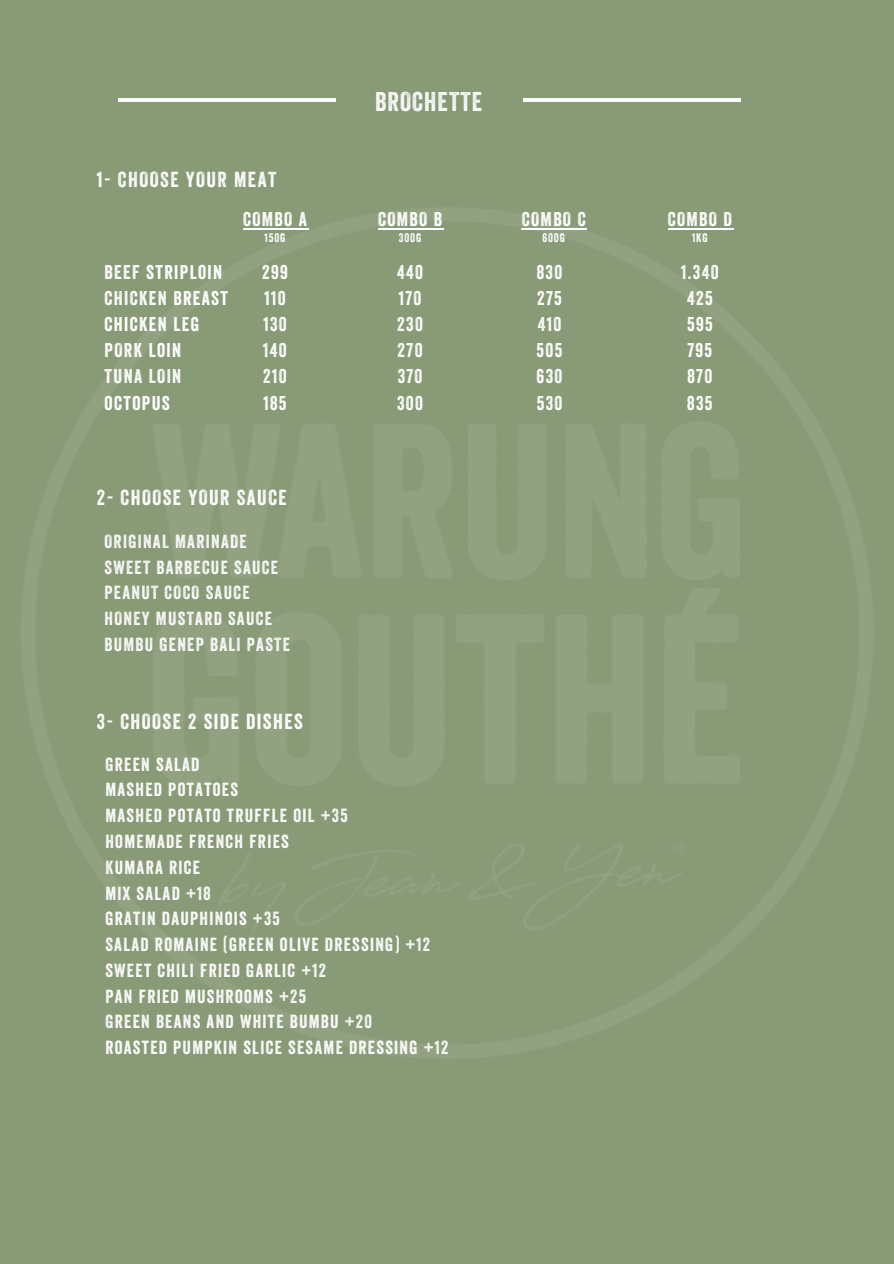
<style>
.page{position:relative;width:894px;height:1264px;background:#fff}
.page>*{position:absolute;margin:0;border:0;box-sizing:border-box;transform-origin:0 0}
.t1{font:26.25px "Veneer";letter-spacing:.04em;color:#fafafa}
.t2{font:21px "Veneer";letter-spacing:.07em;color:#fff}
.t3{font:19.35px "Veneer";letter-spacing:.07em;color:#fff}
.t4{font:18.45px "Veneer";letter-spacing:.07em;color:#fafafa}
.t5{font:12px "Veneer";letter-spacing:.07em;color:#fff}
</style>
<div class="page">
<div style="left:0;top:0;width:893px;height:1263px;background:#889a76"></div>
<img style="left:22px;top:208px;width:850px;height:850px">
<hr style="left:118px;top:99px;width:217px;height:2px;background:#fafafa">
<hr style="left:522px;top:99px;width:218px;height:2px;background:#fafafa">
<hr style="left:243px;top:228px;width:65px;height:2px;background:#fff">
<hr style="left:378px;top:228px;width:65px;height:2px;background:#fff">
<hr style="left:667px;top:228px;width:66px;height:2px;background:#fff">
<hr style="left:521px;top:228px;width:66px;height:2px;background:#fff">
<p class="t2" style="left:97px;top:172px;width:181px">1- CHOOSE YOUR MEAT</p>
<p class="t3" style="left:105px;top:265px;width:119px">BEEF STRIPLOIN</p>
<p class="t3" style="left:105px;top:291px;width:125px">CHICKEN BREAST</p>
<p class="t3" style="left:105px;top:317px;width:96px">CHICKEN LEG</p>
<p class="t3" style="left:105px;top:343px;width:78px">PORK LOIN</p>
<p class="t3" style="left:105px;top:369px;width:78px">TUNA LOIN</p>
<p class="t3" style="left:105px;top:395px;width:67px">OCTOPUS</p>
<p class="t3" style="left:243px;top:212px;width:66px">COMBO A</p>
<p class="t5" style="left:264px;top:233px;width:22px">150G</p>
<p class="t3" style="left:262px;top:265px;width:27px">299</p>
<p class="t3" style="left:264px;top:291px;width:23px">110</p>
<p class="t3" style="left:263px;top:317px;width:25px">130</p>
<p class="t3" style="left:263px;top:343px;width:25px">140</p>
<p class="t3" style="left:263px;top:369px;width:25px">210</p>
<p class="t3" style="left:263px;top:395px;width:25px">185</p>
<p class="t2" style="left:97px;top:489px;width:191px">2- CHOOSE YOUR SAUCE</p>
<p class="t4" style="left:104px;top:534px;width:144px">ORIGINAL MARINADE</p>
<p class="t4" style="left:104px;top:560px;width:175px">SWEET BARBECUE SAUCE</p>
<p class="t4" style="left:104px;top:586px;width:146px">PEANUT COCO SAUCE</p>
<p class="t4" style="left:104px;top:611px;width:169px">HONEY MUSTARD SAUCE</p>
<p class="t4" style="left:104px;top:637px;width:187px">BUMBU GENEP BALI PASTE</p>
<p class="t1" style="left:375px;top:92px;width:108px">BROCHETTE</p>
<p class="t3" style="left:378px;top:212px;width:66px">COMBO B</p>
<p class="t5" style="left:399px;top:233px;width:24px">300G</p>
<p class="t3" style="left:397px;top:265px;width:27px">440</p>
<p class="t3" style="left:398px;top:291px;width:24px">170</p>
<p class="t3" style="left:397px;top:317px;width:27px">230</p>
<p class="t3" style="left:397px;top:343px;width:27px">270</p>
<p class="t3" style="left:397px;top:369px;width:26px">370</p>
<p class="t3" style="left:397px;top:395px;width:27px">300</p>
<p class="t2" style="left:97px;top:713px;width:207px">3- CHOOSE 2 SIDE DISHES</p>
<p class="t4" style="left:105px;top:757px;width:95px">GREEN SALAD</p>
<p class="t4" style="left:105px;top:783px;width:134px">MASHED POTATOES</p>
<p class="t4" style="left:105px;top:808px;width:244px">MASHED POTATO TRUFFLE OIL +35</p>
<p class="t4" style="left:105px;top:834px;width:185px">HOMEMADE FRENCH FRIES</p>
<p class="t4" style="left:105px;top:860px;width:96px">KUMARA RICE</p>
<p class="t4" style="left:105px;top:886px;width:107px">MIX SALAD +18</p>
<p class="t4" style="left:105px;top:912px;width:176px">GRATIN DAUPHINOIS +35</p>
<p class="t4" style="left:105px;top:937px;width:326px">SALAD ROMAINE (GREEN OLIVE DRESSING) +12</p>
<p class="t4" style="left:105px;top:963px;width:222px">SWEET CHILI FRIED GARLIC +12</p>
<p class="t4" style="left:105px;top:989px;width:202px">PAN FRIED MUSHROOMS +25</p>
<p class="t4" style="left:105px;top:1015px;width:268px">GREEN BEANS AND WHITE BUMBU +20</p>
<p class="t4" style="left:105px;top:1040px;width:344px">ROASTED PUMPKIN SLICE SESAME DRESSING +12</p>
<p class="t3" style="left:521px;top:212px;width:65px">COMBO C</p>
<p class="t5" style="left:542px;top:233px;width:24px">600G</p>
<p class="t3" style="left:536px;top:265px;width:27px">830</p>
<p class="t3" style="left:537px;top:291px;width:26px">275</p>
<p class="t3" style="left:537px;top:317px;width:25px">410</p>
<p class="t3" style="left:536px;top:343px;width:27px">505</p>
<p class="t3" style="left:536px;top:369px;width:27px">630</p>
<p class="t3" style="left:536px;top:395px;width:27px">530</p>
<p class="t3" style="left:667px;top:212px;width:66px">COMBO D</p>
<p class="t5" style="left:692px;top:233px;width:17px">1KG</p>
<p class="t3" style="left:681px;top:265px;width:39px">1.340</p>
<p class="t3" style="left:687px;top:291px;width:27px">425</p>
<p class="t3" style="left:687px;top:317px;width:27px">595</p>
<p class="t3" style="left:687px;top:343px;width:26px">795</p>
<p class="t3" style="left:687px;top:369px;width:26px">870</p>
<p class="t3" style="left:687px;top:395px;width:27px">835</p>
</div>
